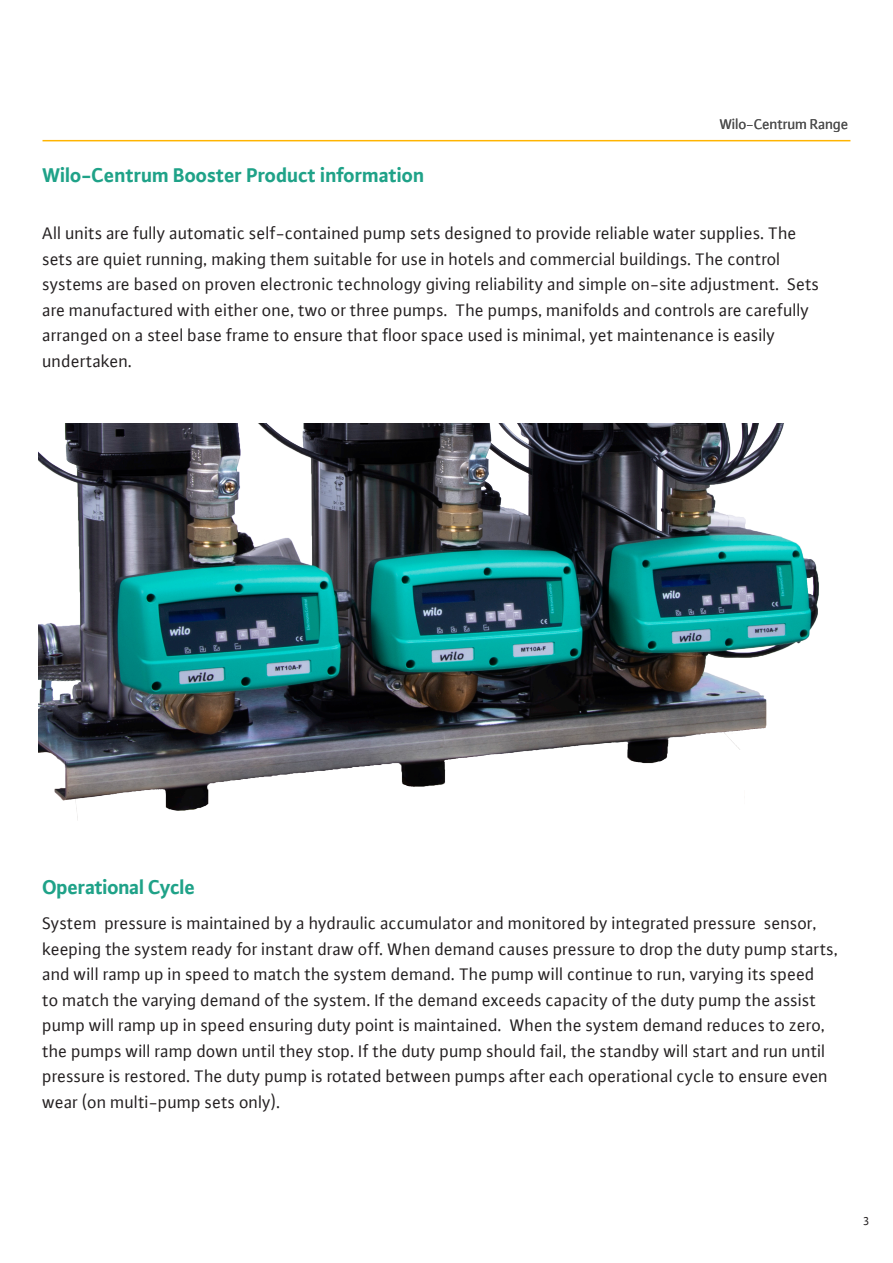
<style>
.page{position:relative;width:893px;height:1263px;background:#fff}
.page>*{position:absolute;margin:0;border:0;box-sizing:border-box;transform-origin:0 0}
.t1{font:700 21px "WILO Plus FM";letter-spacing:-.01em;color:#1fa288}
.t2{font:18px/25.5px "WILO Plus FM";color:#231f20}
.t3{font:15px "WILO Plus FM";letter-spacing:-.01em;color:#505050}
.t4{font:12px "WILO Plus Global";color:#231f20}
</style>
<div class="page">
<hr style="left:43px;top:140px;width:807px;height:1px;background:#ffb400">
<img style="left:38px;top:423px;width:781px;height:397px">
<p class="t1" style="left:43px;top:161px;width:383px">Wilo-Centrum Booster Product information</p>
<p class="t3" style="left:720px;top:115px;width:130px">Wilo-Centrum Range</p>
<p class="t2" style="left:43px;top:220px;width:778px">All units are fully automatic self-contained pump sets designed to provide reliable water supplies. The sets are quiet running, making them suitable for use in hotels and commercial buildings. The control systems are based on proven electronic technology giving reliability and simple on-site adjustment. Sets are manufactured with either one, two or three pumps. The pumps, manifolds and controls are carefully arranged on a steel base frame to ensure that floor space used is minimal, yet maintenance is easily undertaken.</p>
<p class="t1" style="left:43px;top:872px;width:154px">Operational Cycle</p>
<p class="t2" style="left:43px;top:910px;width:797px">System pressure is maintained by a hydraulic accumulator and monitored by integrated pressure sensor, keeping the system ready for instant draw off. When demand causes pressure to drop the duty pump starts, and will ramp up in speed to match the system demand. The pump will continue to run, varying its speed<br>to match the varying demand of the system. If the demand exceeds capacity of the duty pump the assist pump will ramp up in speed ensuring duty point is maintained. When the system demand reduces to zero, the pumps will ramp down until they stop. If the duty pump should fail, the standby will start and run until pressure is restored. The duty pump is rotated between pumps after each operational cycle to ensure even wear (on multi-pump sets only).</p>
<p class="t4" style="left:863px;top:1213px;width:8px">3</p>
</div>
